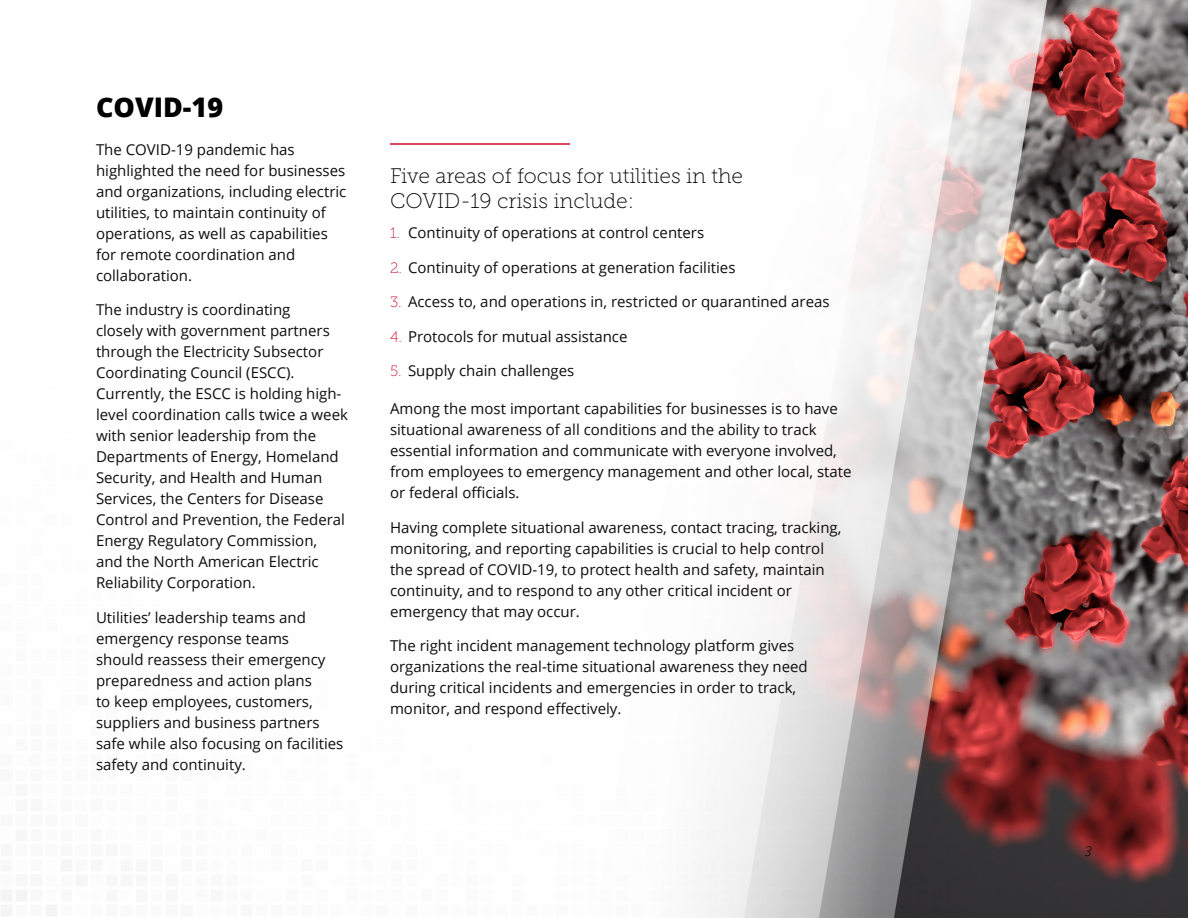
<style>
.page{position:relative;width:1188px;height:918px;background:#fff}
.page>*{position:absolute;margin:0;border:0;box-sizing:border-box;transform-origin:0 0}
.t1{font:800 27px "Open Sans";color:#000}
.t2{font:21px/25.2px "Museo Slab 100";color:#000}
.t3{font:15px/21px "Open Sans";color:#0d0d0d}
.t4{font:italic 300 13.5px "Open Sans";color:#000}
.s1{font-family:"Museo Slab 100";color:#d01a38}
</style>
<div class="page">
<img style="left:1047px;top:0;width:141px;height:918px">
<svg style="left:972px;top:0;width:75px;height:918px;background:#957473"></svg>
<svg style="left:897px;top:3px;width:75px;height:915px"></svg>
<div style="left:841px;top:144px;width:56px;height:234px;background:#f8f5f5"></div>
<img style="left:1px;top:378px;width:960px;height:540px">
<hr style="left:390px;top:143px;width:180px;height:2px;background:#ce0e2d">
<h1 class="t1" style="left:96px;top:86px;width:129px">COVID-19</h1>
<p class="t3" style="left:96px;top:138px;width:252px">The COVID-19 pandemic has highlighted the need for businesses and organizations, including electric utilities, to maintain continuity of operations, as well as capabilities for remote coordination and collaboration.</p>
<p class="t3" style="left:96px;top:299px;width:253px">The industry is coordinating<br>closely with government partners through the Electricity Subsector<br>Coordinating Council (ESCC).<br>Currently, the ESCC is holding high&shy;level coordination calls twice a week with senior leadership from the<br>Departments of Energy, Homeland<br>Security, and Health and Human<br>Services, the Centers for Disease<br>Control and Prevention, the Federal<br>Energy Regulatory Commission,<br>and the North American Electric<br>Reliability Corporation.</p>
<p class="t3" style="left:96px;top:606px;width:249px">Utilities’ leadership teams and emergency response teams<br>should reassess their emergency preparedness and action plans<br>to keep employees, customers, suppliers and business partners safe while also focusing on facilities safety and continuity.</p>
<h2 class="t2" style="left:390px;top:163px;width:355px">Five areas of focus for utilities in the<br>COVID-19 crisis include:</h2>
<p class="t3" style="left:390px;top:222px;width:316px"><span class="s1">1.</span> Continuity of operations at control centers</p>
<p class="t3" style="left:390px;top:256px;width:347px"><span class="s1">2.</span> Continuity of operations at generation facilities</p>
<p class="t3" style="left:390px;top:291px;width:441px"><span class="s1">3.</span> Access to, and operations in, restricted or quarantined areas</p>
<p class="t3" style="left:390px;top:325px;width:239px"><span class="s1">4.</span> Protocols for mutual assistance</p>
<p class="t3" style="left:390px;top:360px;width:186px"><span class="s1">5.</span> Supply chain challenges</p>
<p class="t3" style="left:390px;top:398px;width:463px">Among the most important capabilities for businesses is to have situational awareness of all conditions and the ability to track essential information and communicate with everyone involved, from employees to emergency management and other local, state or federal officials.</p>
<p class="t3" style="left:390px;top:516px;width:453px">Having complete situational awareness, contact tracing, tracking, monitoring, and reporting capabilities is crucial to help control the spread of COVID-19, to protect health and safety, maintain continuity, and to respond to any other critical incident or emergency that may occur.</p>
<p class="t3" style="left:390px;top:635px;width:419px">The right incident management technology platform gives organizations the real-time situational awareness they need during critical incidents and emergencies in order to track, monitor, and respond effectively.</p>
<p class="t4" style="left:1085px;top:842px;width:9px">3</p>
</div>
